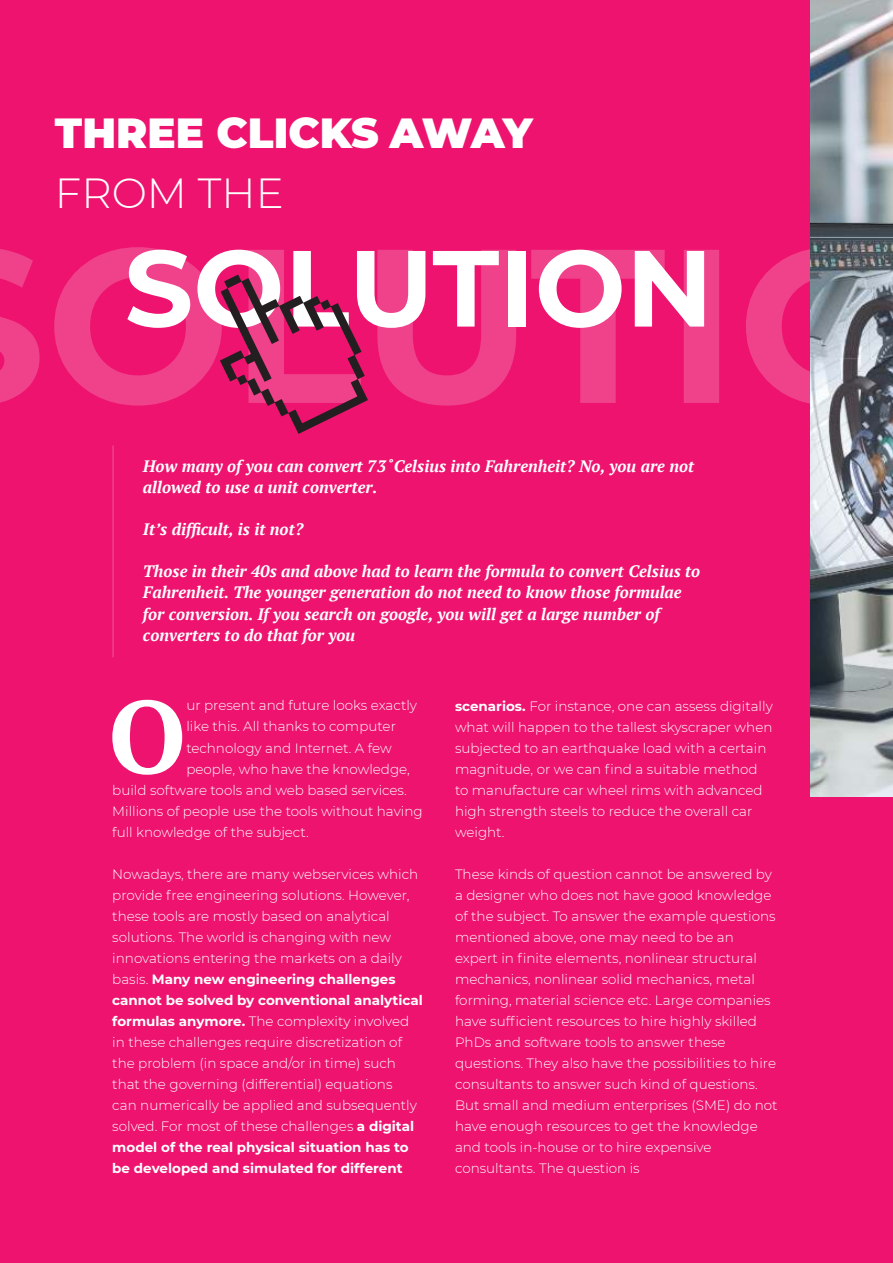
<style>
.page{position:relative;width:893px;height:1263px;background:#ed136f}
.page>*{position:absolute;margin:0;border:0;box-sizing:border-box;transform-origin:0 0}
.t1{font:700 108px "Montserrat";color:#fff}
.t2{font:700 103.5px "PT Serif";color:#fff}
.t3{font:900 42px "Montserrat";color:#fff}
.t4{font:300 42px "Montserrat";color:#fff}
.t5{font:italic 700 16.5px/21px "PT Serif";color:#fff}
.t6{font:300 13.5px/21px "Montserrat";color:#fff}
.s1{font-weight:700}
</style>
<div class="page">
<svg style="left:0;top:247px;width:811px;height:159px"></svg>
<hr style="left:112px;top:445px;width:2px;height:212px;background:#fff">
<svg style="left:220px;top:275px;width:148px;height:159px"></svg>
<img style="left:811px;top:0;width:82px;height:796px">
<h3 class="t3" style="left:55px;top:114px;width:479px">THREE CLICKS AWAY</h3>
<h3 class="t4" style="left:55px;top:173px;width:230px">FROM THE</h3>
<h1 class="t1" style="left:124px;top:242px;width:590px">SOLUTION</h1>
<p class="t5" style="left:143px;top:456px;width:553px">How many of you can convert 73˚Celsius into Fahrenheit? No, you are not allowed to use a unit converter.</p>
<p class="t5" style="left:143px;top:519px;width:162px">It’s difficult, is it not?</p>
<p class="t5" style="left:143px;top:561px;width:559px">Those in their 40s and above had to learn the formula to convert Celsius to Fahrenheit. The younger generation do not need to know those formulae for conversion. If you search on google, you will get a large number of converters to do that for you</p>
<h2 class="t2" style="left:108px;top:677px;width:80px">O</h2>
<p class="t6" style="left:186px;top:696px;width:232px">ur present and future looks exactly</p>
<p class="t6" style="left:186px;top:717px;width:211px">like this. All thanks to computer</p>
<p class="t6" style="left:186px;top:738px;width:207px">technology and Internet. A few</p>
<p class="t6" style="left:186px;top:759px;width:225px">people, who have the knowledge,</p>
<p class="t6" style="left:112px;top:780px;width:296px">build software tools and web based services.</p>
<p class="t6" style="left:112px;top:801px;width:312px">Millions of people use the tools without having</p>
<p class="t6" style="left:112px;top:822px;width:198px">full knowledge of the subject.</p>
<p class="t6" style="left:112px;top:864px;width:312px">Nowadays, there are many webservices which provide free engineering solutions. However, these tools are mostly based on analytical solutions. The world is changing with new innovations entering the markets on a daily basis. <span class="s1">Many new engineering challenges cannot be solved by conventional analytical formulas anymore.</span> The complexity involved in these challenges require discretization of the problem (in space and/or in time) such that the governing (differential) equations<br>can numerically be applied and subsequently solved. For most of these challenges <span class="s1">a digital model of the real physical situation has to be developed and simulated for different</span></p>
<p class="t6" style="left:455px;top:696px;width:319px"><span class="s1">scenarios.</span> For instance, one can assess digitally what will happen to the tallest skyscraper when subjected to an earthquake load with a certain magnitude, or we can find a suitable method to manufacture car wheel rims with advanced high strength steels to reduce the overall car weight.</p>
<p class="t6" style="left:455px;top:864px;width:324px">These kinds of question cannot be answered by a designer who does not have good knowledge of the subject. To answer the example questions mentioned above, one may need to be an expert in finite elements, nonlinear structural mechanics, nonlinear solid mechanics, metal forming, material science etc. Large companies have sufficient resources to hire highly skilled PhDs and software tools to answer these questions. They also have the possibilities to hire consultants to answer such kind of questions.<br>But small and medium enterprises (SME) do not have enough resources to get the knowledge and tools in-house or to hire expensive consultants. The question is</p>
</div>
